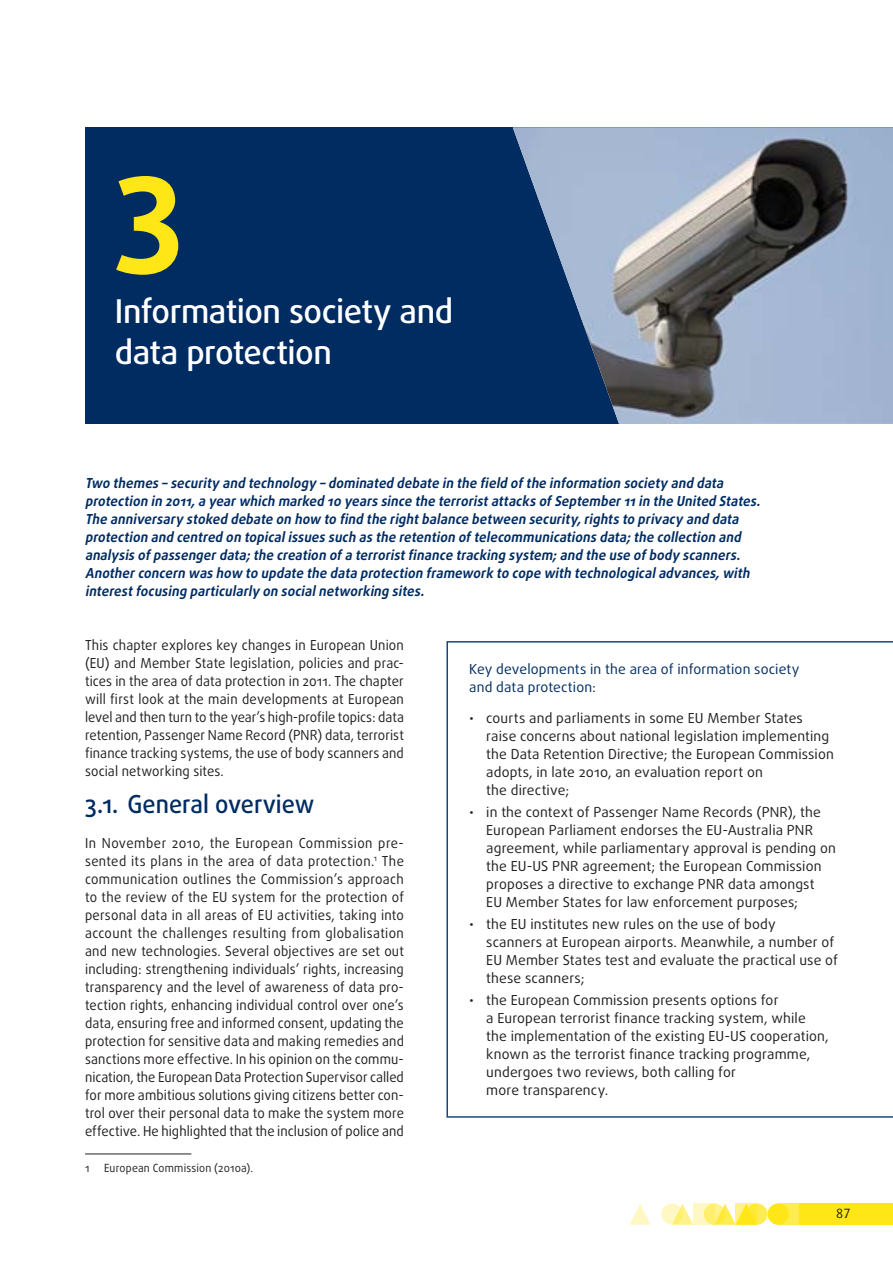
<style>
.page{position:relative;width:893px;height:1263px;background:#fff}
.page>*{position:absolute;margin:0;border:0;box-sizing:border-box;transform-origin:0 0}
.t1{font:700 136.8px "Daxline Pro";color:#ffe616}
.t2{font:500 32.85px/41.4px "Daxline Pro";letter-spacing:-.015em;color:#fff}
.t3{font:500 24.75px "Daxline Pro";color:#002c62;scale:.95 1}
.t4{font:13.8px/18px "Daxline Pro";letter-spacing:.01em;color:#231f20;text-align:justify;scale:.95 1}
.t5{font:13.8px/18px "Daxline Pro";letter-spacing:.01em;color:#231f20}
.t6{font:italic 700 13.8px/18px "Daxline Pro";color:#002c62;scale:.95 1}
.t7{font:13.8px/18px "Daxline Pro";letter-spacing:.01em;color:#002c62}
.t8{font:13.5px "Dax";color:#231f20}
.t9{font:11.25px "Daxline Pro";letter-spacing:.02em;color:#231f20;scale:.95 1}
</style>
<div class="page">
<div style="left:746px;top:1203px;width:21px;height:22px;background:#ffec50;border-radius:50%"></div>
<div style="left:778px;top:1203px;width:21px;height:22px;background:#ffec50"></div>
<div style="left:799px;top:1203px;width:94px;height:22px;background:#ffe616"></div>
<svg style="left:675px;top:1203px;width:18px;height:22px"></svg>
<svg style="left:629px;top:1204px;width:22px;height:21px"></svg>
<div style="left:767px;top:1203px;width:22px;height:22px;background:#ffe616;border-radius:50%"></div>
<svg style="left:718px;top:1203px;width:18px;height:22px"></svg>
<svg style="left:704px;top:1203px;width:21px;height:22px"></svg>
<svg style="left:661px;top:1203px;width:21px;height:22px"></svg>
<svg style="left:736px;top:1203px;width:21px;height:22px"></svg>
<svg style="left:693px;top:1203px;width:21px;height:22px"></svg>
<div style="left:85px;top:128px;width:808px;height:296px;background:#002c62"></div>
<img style="left:513px;top:128px;width:380px;height:296px">
<svg style="left:446px;top:641px;width:447px;height:477px"></svg>
<hr style="left:85px;top:1153px;width:106px;height:1px;background:#231f20">
<h1 class="t1" style="left:115px;top:111px;width:70px">3</h1>
<h2 class="t2" style="left:115px;top:290px;width:340px">Information society and data protection</h2>
<p class="t6" style="left:85px;top:474px;width:715px">Two themes –security and technology –dominated debate in the field ofthe information society and data protection in 2011,a yearwhich marked 10 years since the terroristattacks ofSeptember11in the United States.<br>The anniversary stoked debate on how to find the rightbalance between security,rights to privacy and data protection and centred on topicalissues such as the retention oftelecommunications data;the collection and analysis ofpassengerdata;the creation ofa terroristfinance tracking system;and the use ofbody scanners.<br>Anotherconcern was how to update the data protection framework to cope with technologicaladvances,with interestfocusing particularly on socialnetworking sites.</p>
<p class="t4" style="left:85px;top:636px;width:337px">This chapter explores key changes in European Union (EU) and Member State legislation, policies and prac‑ tices in the area of data protection in 2011. The chapter will first look at the main developments at European level and then turn to the year’s high‑profile topics: data retention, Passenger Name Record (PNR) data, terrorist finance tracking systems, the use of body scanners and social networking sites.</p>
<h3 class="t3" style="left:85px;top:788px;width:243px">3.1.General overview</h3>
<p class="t4" style="left:85px;top:834px;width:337px">In November 2010, the European Commission pre‑ sented its plans in the area of data protection.<sup>1</sup> The communication outlines the Commission’s approach to the review of the EU system for the protection of personal data in all areas of EU activities, taking into account the challenges resulting from globalisation and new technologies. Several objectives are set out including: strengthening individuals’ rights, increasing transparency and the level of awareness of data pro‑ tection rights, enhancing individual control over one’s data, ensuring free and informed consent, updating the protection for sensitive data and making remedies and sanctions more effective. In his opinion on the commu‑ nication, the European Data Protection Supervisor called for more ambitious solutions giving citizens better con‑ trol over their personal data to make the system more effective. He highlighted that the inclusion of police and</p>
<p class="t9" style="left:85px;top:1160px;width:6px">1</p>
<p class="t9" style="left:104px;top:1160px;width:158px">European Commission (2010a).</p>
<p class="t7" style="left:469px;top:660px;width:332px">Key developments in the area of information society and data protection:</p>
<p class="t5" style="left:486px;top:709px;width:349px;text-indent:-17px">• courts and parliaments in some EU Member States raise concerns about national legislation implementing the Data Retention Directive; the European Commission adopts, in late 2010, an evaluation report on<br>the directive;</p>
<p class="t5" style="left:486px;top:803px;width:351px;text-indent:-17px">• in the context of Passenger Name Records (PNR), the European Parliament endorses the EU‑Australia PNR agreement, while parliamentary approval is pending on the EU‑US PNR agreement; the European Commission proposes a directive to exchange PNR data amongst<br>EU Member States for law enforcement purposes;</p>
<p class="t5" style="left:486px;top:915px;width:353px;text-indent:-17px">• the EU institutes new rules on the use of body<br>scanners at European airports. Meanwhile, a number of EU Member States test and evaluate the practical use of these scanners;</p>
<p class="t5" style="left:486px;top:991px;width:344px;text-indent:-17px">• the European Commission presents options for<br>a European terrorist finance tracking system, while the implementation of the existing EU‑US cooperation, known as the terrorist finance tracking programme, undergoes two reviews, both calling for<br>more transparency.</p>
<p class="t8" style="left:836px;top:1206px;width:16px">87</p>
</div>
